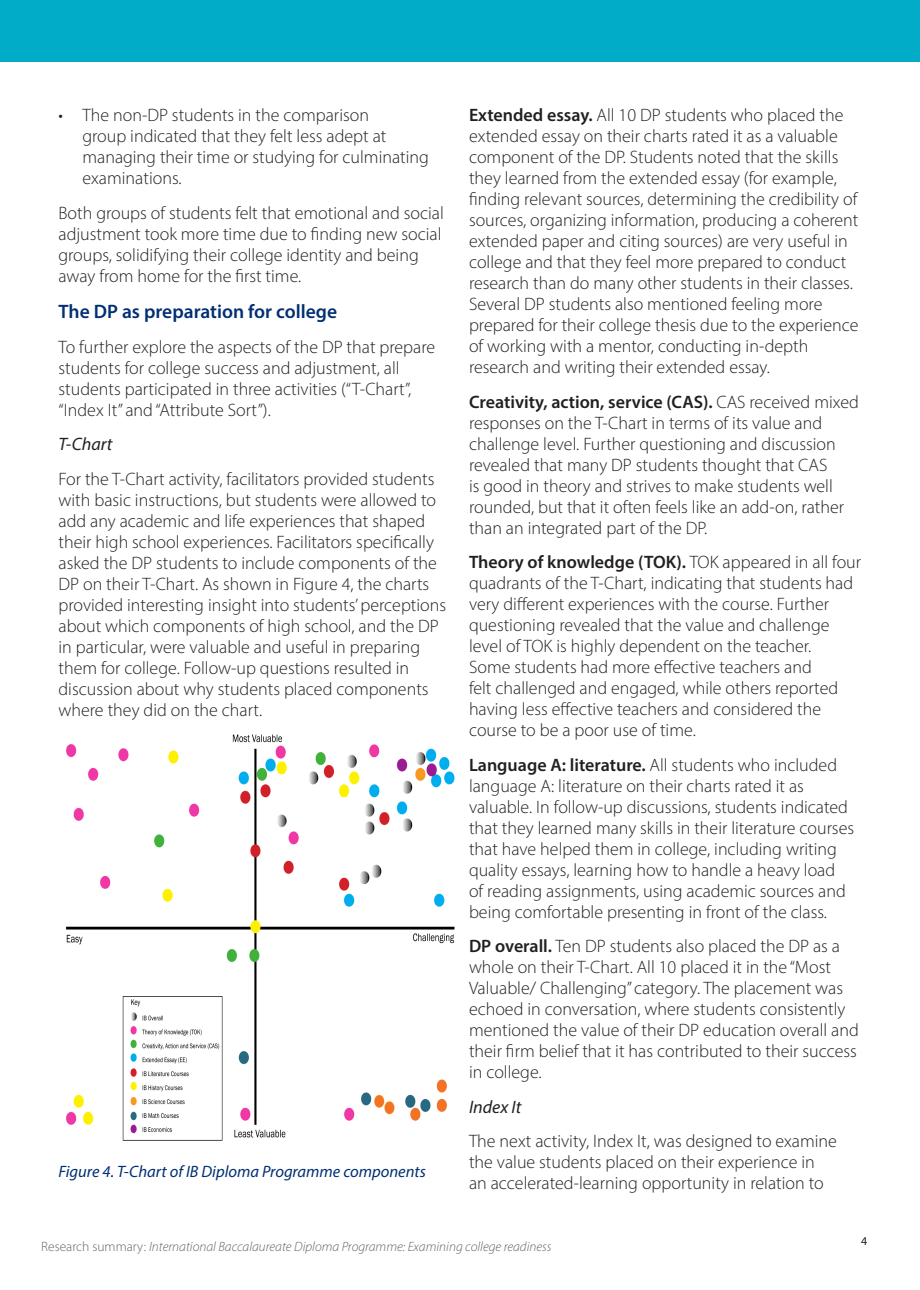
<style>
.page{position:relative;width:920px;height:1290px;background:#fff}
.page>*{position:absolute;margin:0;border:0;box-sizing:border-box;transform-origin:0 0}
.Body_subheading{font:600 19.5px "Myriad Pro";color:#002f73}
.Main_body{font:300 18px/21px "Myriad Pro";color:#231f20}
.Sub_sub_heading{font:italic 18px "Myriad Pro";color:#231f20}
.t1{font:italic 16.5px "Myriad Pro";color:#002f73}
.t2{font:italic 300 13.5px "Myriad Pro";color:#636366}
.t3{font:12px "Myriad Pro";color:#231f20}
.s1{font-weight:600}
.s2{font-style:normal}
</style>
<div class="page">
<div style="left:0;top:0;width:920px;height:62px;background:#00acc8"></div>
<img style="left:66px;top:734px;width:389px;height:406px">
<p class="Main_body" style="left:82px;top:104px;width:348px;text-indent:-24px">• The non-DP students in the comparison<br>group indicated that they felt less adept at managing their time or studying for culminating examinations.</p>
<p class="Main_body" style="left:58px;top:202px;width:387px">Both groups of students felt that emotional and social adjustment took more time due to finding new social groups, solidifying their college identity and being away from home for the first time.</p>
<p class="Body_subheading" style="left:58px;top:299px;width:280px">The DP as preparation for college</p>
<p class="Main_body" style="left:58px;top:336px;width:378px">To further explore the aspects of the DP that prepare students for college success and adjustment, all students participated in three activities (“T-Chart”, “Index It” and “Attribute Sort”).</p>
<p class="Sub_sub_heading" style="left:58px;top:433px;width:56px">T-Chart</p>
<p class="Main_body" style="left:58px;top:468px;width:389px">For the T-Chart activity, facilitators provided students with basic instructions, but students were allowed to add any academic and life experiences that shaped their high school experiences. Facilitators specifically asked the DP students to include components of the DP on their T-Chart. As shown in Figure 4, the charts provided interesting insight into students’ perceptions about which components of high school, and the DP in particular, were valuable and useful in preparing them for college. Follow-up questions resulted in discussion about why students placed components where they did on the chart.</p>
<p class="t1" style="left:58px;top:1161px;width:369px">Figure 4. T-Chart of IB Diploma Programme components</p>
<p class="Main_body" style="left:469px;top:104px;width:391px"><span class="s1">Extended essay.</span> All 10 DP students who placed the extended essay on their charts rated it as a valuable component of the DP. Students noted that the skills they learned from the extended essay (for example, finding relevant sources, determining the credibility of sources, organizing information, producing a coherent extended paper and citing sources) are very useful in college and that they feel more prepared to conduct research than do many other students in their classes.<br>Several DP students also mentioned feeling more prepared for their college thesis due to the experience of working with a mentor, conducting in-depth research and writing their extended essay.</p>
<p class="Main_body" style="left:469px;top:391px;width:391px"><span class="s1">Creativity, action, service (CAS).</span> CAS received mixed responses on the T-Chart in terms of its value and challenge level. Further questioning and discussion revealed that many DP students thought that CAS<br>is good in theory and strives to make students well rounded, but that it often feels like an add-on, rather than an integrated part of the DP.</p>
<p class="Main_body" style="left:469px;top:551px;width:394px"><span class="s1">Theory of knowledge (TOK).</span> TOK appeared in all four quadrants of the T-Chart, indicating that students had very different experiences with the course. Further questioning revealed that the value and challenge level of TOK is highly dependent on the teacher.<br>Some students had more effective teachers and<br>felt challenged and engaged, while others reported having less effective teachers and considered the course to be a poor use of time.</p>
<p class="Main_body" style="left:469px;top:754px;width:387px"><span class="s1">Language A: literature.</span> All students who included language A: literature on their charts rated it as valuable. In follow-up discussions, students indicated that they learned many skills in their literature courses that have helped them in college, including writing quality essays, learning how to handle a heavy load<br>of reading assignments, using academic sources and being comfortable presenting in front of the class.</p>
<p class="Main_body" style="left:469px;top:935px;width:391px"><span class="s1">DP overall.</span> Ten DP students also placed the DP as a whole on their T-Chart. All 10 placed it in the “Most Valuable/ Challenging” category. The placement was echoed in conversation, where students consistently mentioned the value of their DP education overall and their firm belief that it has contributed to their success in college.</p>
<p class="Sub_sub_heading" style="left:469px;top:1095px;width:54px">Index It</p>
<p class="Main_body" style="left:469px;top:1130px;width:370px">The next activity, Index It, was designed to examine the value students placed on their experience in an accelerated-learning opportunity in relation to</p>
<p class="t2" style="left:41px;top:1238px;width:512px"><span class="s2">Research summary:</span> International Baccalaureate Diploma Programme: Examining college readiness</p>
<p class="t3" style="left:861px;top:1233px;width:8px">4</p>
</div>
